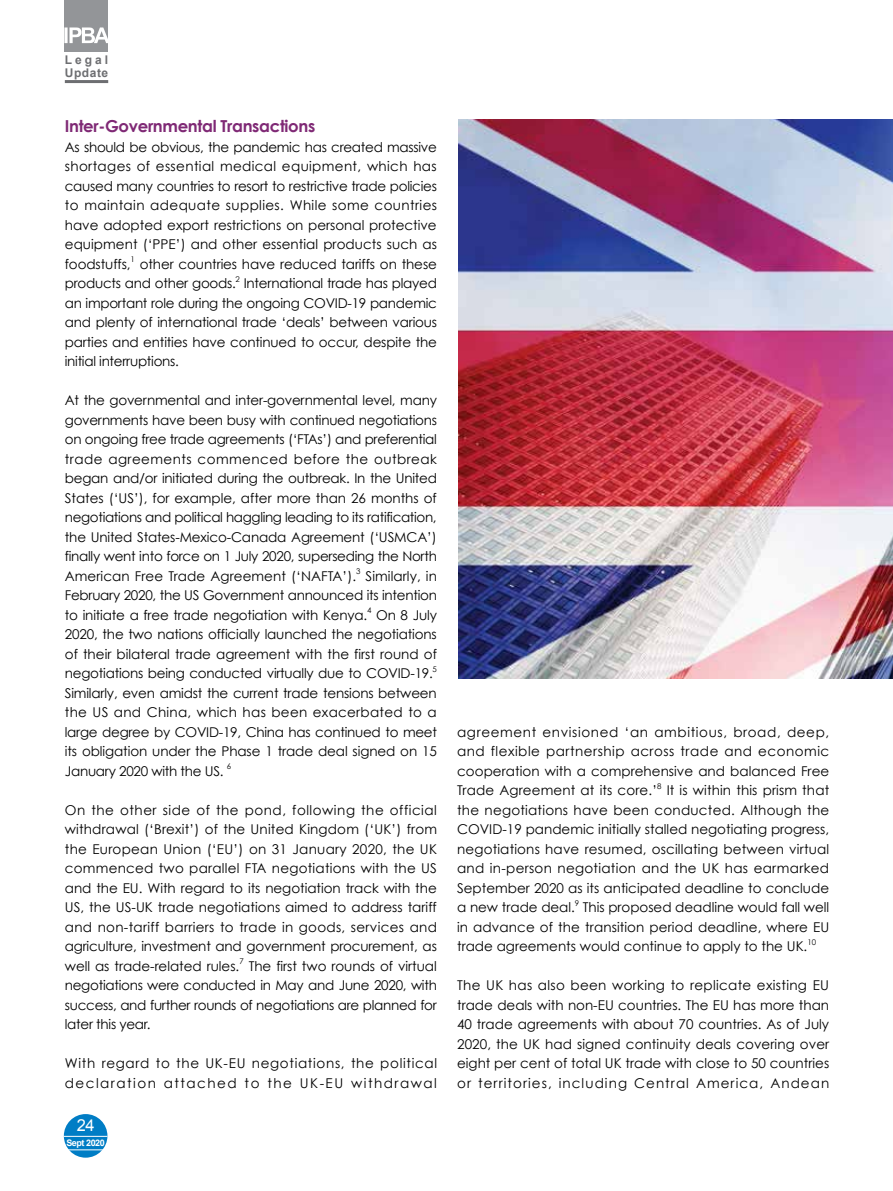
<style>
.page{position:relative;width:893px;height:1191px;background:#fff}
.page>*{position:absolute;margin:0;border:0;box-sizing:border-box;transform-origin:0 0}
.t1{font:700 16.5px "Century Gothic";letter-spacing:-.02em;color:#7f2975}
.t2{font:16.5px "Arial";color:#fff}
.t3{font:13.5px/19.5px "Century Gothic";letter-spacing:-.005em;color:#000;text-align:justify}
.t4{font:13.5px/19.5px "Century Gothic";letter-spacing:.05em;color:#000}
.t5{font:700 12px/13.5px "Arial";letter-spacing:.045em;color:#6d6e71}
.t6{font:700 9px "Arial";letter-spacing:-.05em;color:#fff}
.t7{font:7.8px "Century Gothic";color:#000}
</style>
<div class="page">
<div style="left:64px;top:0;width:44px;height:52px;background:#939598"></div>
<svg style="left:64px;top:27px;width:44px;height:16px"></svg>
<hr style="left:65px;top:80px;width:43px;height:3px;background:#6d6e71">
<div style="left:64px;top:1114px;width:43px;height:43px;background:#007dc5;border-radius:50%"></div>
<hr style="left:64px;top:1136px;width:43px;height:1px;background:#fff">
<hr style="left:64px;top:1149px;width:43px;height:1px;background:#fff">
<img style="left:459px;top:119px;width:434px;height:559px">
<p class="t5" style="left:65px;top:53px;width:45px">Legal<br>Update</p>
<p class="t1" style="left:65px;top:116px;width:252px">Inter-Governmental Transactions</p>
<p class="t3" style="left:65px;top:137px;width:374px">As should be obvious, the pandemic has created massive shortages of essential medical equipment, which has caused many countries to resort to restrictive trade policies to maintain adequate supplies. While some countries have adopted export restrictions on personal protective equipment (‘PPE’) and other essential products such as foodstuffs,</p>
<p class="t7" style="left:130px;top:254px;width:6px">1</p>
<p class="t3" style="left:65px;top:254px;width:374px;text-indent:75px">other countries have reduced tariffs on these products and other goods.</p>
<p class="t7" style="left:236px;top:274px;width:6px">2</p>
<p class="t3" style="left:65px;top:273px;width:374px;text-indent:179px">International trade has played an important role during the ongoing COVID-19 pandemic and plenty of international trade ‘deals’ between various parties and entities have continued to occur, despite the initial interruptions.</p>
<p class="t3" style="left:65px;top:390px;width:374px">At the governmental and inter-governmental level, many governments have been busy with continued negotiations on ongoing free trade agreements (‘FTAs’) and preferential trade agreements commenced before the outbreak began and/or initiated during the outbreak. In the United States (‘US’), for example, after more than 26 months of negotiations and political haggling leading to its ratification, the United States-Mexico-Canada Agreement (‘USMCA’) finally went into force on 1 July 2020, superseding the North American Free Trade Agreement (‘NAFTA’).</p>
<p class="t7" style="left:356px;top:566px;width:6px">3</p>
<p class="t3" style="left:65px;top:566px;width:374px;text-indent:301px">Similarly, in February 2020, the US Government announced its intention to initiate a free trade negotiation with Kenya.</p>
<p class="t7" style="left:367px;top:605px;width:6px">4</p>
<p class="t3" style="left:65px;top:605px;width:374px;text-indent:311px">On 8 July 2020, the two nations officially launched the negotiations of their bilateral trade agreement with the first round of negotiations being conducted virtually due to COVID-19.</p>
<p class="t7" style="left:433px;top:664px;width:6px">5</p>
<p class="t3" style="left:65px;top:683px;width:374px">Similarly, even amidst the current trade tensions between the US and China, which has been exacerbated to a large degree by COVID-19, China has continued to meet its obligation under the Phase 1 trade deal signed on 15<br>January 2020 with the US.</p>
<p class="t7" style="left:227px;top:761px;width:6px">6</p>
<p class="t3" style="left:65px;top:800px;width:374px">On the other side of the pond, following the official withdrawal (‘Brexit’) of the United Kingdom (‘UK’) from the European Union (‘EU’) on 31 January 2020, the UK commenced two parallel FTA negotiations with the US and the EU. With regard to its negotiation track with the US, the US-UK trade negotiations aimed to address tariff and non-tariff barriers to trade in goods, services and agriculture, investment and government procurement, as well as trade-related rules.</p>
<p class="t7" style="left:239px;top:956px;width:6px">7</p>
<p class="t3" style="left:65px;top:956px;width:374px;text-indent:184px">The first two rounds of virtual negotiations were conducted in May and June 2020, with success, and further rounds of negotiations are planned for later this year.</p>
<p class="t4" style="left:65px;top:1053px;width:374px">With regard to the UK-EU negotiations, the political declaration attached to the UK-EU withdrawal</p>
<p class="t2" style="left:77px;top:1114px;width:19px">24</p>
<p class="t6" style="left:66px;top:1136px;width:40px">Sept 2020</p>
<p class="t3" style="left:457px;top:722px;width:374px">agreement envisioned ‘an ambitious, broad, deep, and flexible partnership across trade and economic cooperation with a comprehensive and balanced Free Trade Agreement at its core.’</p>
<p class="t7" style="left:657px;top:781px;width:6px">8</p>
<p class="t3" style="left:457px;top:780px;width:374px;text-indent:210px">It is within this prism that the negotiations have been conducted. Although the COVID-19 pandemic initially stalled negotiating progress, negotiations have resumed, oscillating between virtual and in-person negotiation and the UK has earmarked September 2020 as its anticipated deadline to conclude a new trade deal.</p>
<p class="t7" style="left:575px;top:898px;width:6px">9</p>
<p class="t3" style="left:457px;top:897px;width:374px;text-indent:126px">This proposed deadline would fall well in advance of the transition period deadline, where EU trade agreements would continue to apply to the UK.</p>
<p class="t7" style="left:807px;top:937px;width:10px">10</p>
<p class="t3" style="left:457px;top:975px;width:374px">The UK has also been working to replicate existing EU trade deals with non-EU countries. The EU has more than 40 trade agreements with about 70 countries. As of July 2020, the UK had signed continuity deals covering over eight per cent of total UK trade with close to 50 countries or territories, including Central America, Andean</p>
</div>
